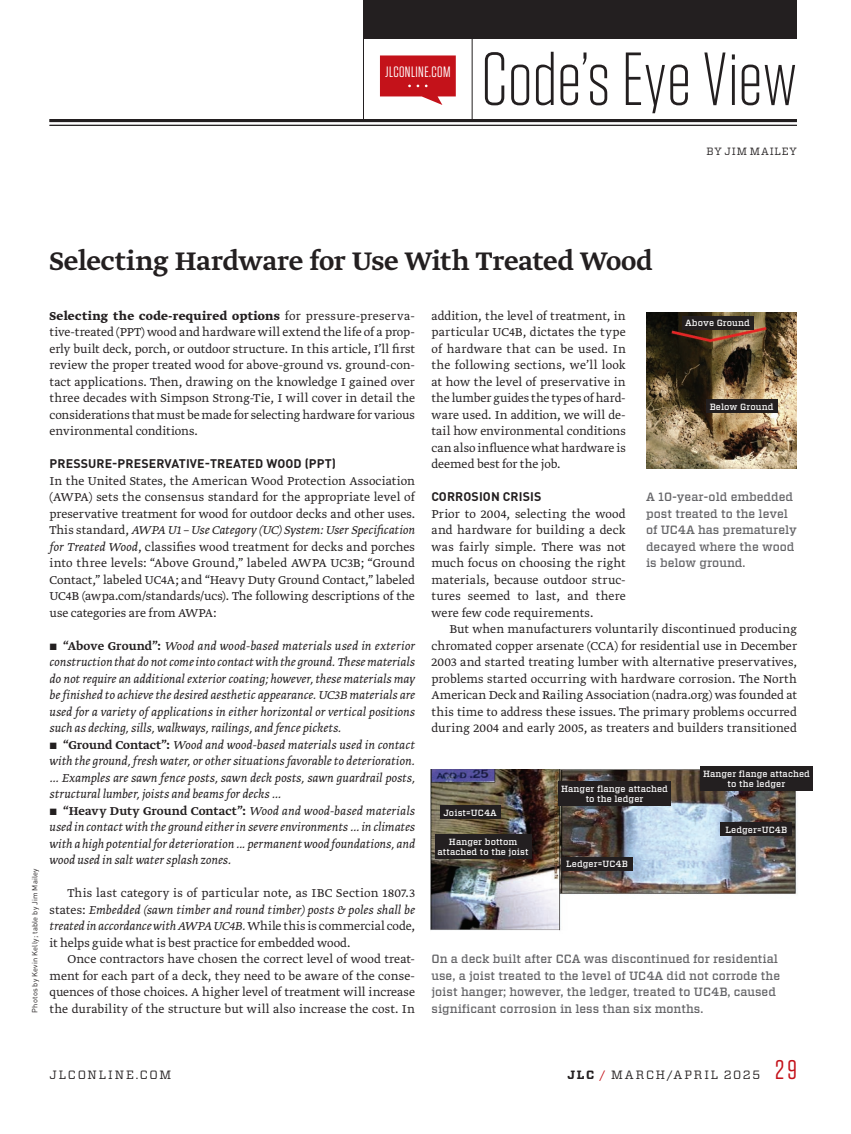
<style>
.page{position:relative;width:851px;height:1134px;background:#fff}
.page>*{position:absolute;margin:0;border:0;box-sizing:border-box;transform-origin:0 0}
.Tagline_-_Tungsten_Light_50_10{font:300 75px "Tungsten";letter-spacing:.005em;color:#231f20}
.Head_-_Greta_Medium_20_19{font:500 30px "Greta Text Std";letter-spacing:-.005em;color:#231f20}
.t1{font:27px "Tungsten";color:#c4121a}
.t2{font:15px "Tungsten";letter-spacing:.03em;color:#fff}
.Body_-_Greta_Light_9_11_Justified{font:300 13.5px/16.5px "Greta Text Std";letter-spacing:.005em;color:#231f20;text-align:justify}
.t3{font:italic 300 13.5px/16.5px "Greta Text Std";letter-spacing:.005em;color:#231f20;text-align:justify}
.Body_-_NoIndent_Greta_Light_9_11_Justifi{font:300 13.5px/16.5px "Greta Text Std";letter-spacing:.01em;color:#231f20;text-align:justify}
.Subhead_-_Dinot_Bold_8_25_11__DEPTS{font:700 12.3px "DINOT";letter-spacing:.01em;color:#231f20}
.Caption_-_Vitesse_Book_8_11_Gray{font:500 12px/16.5px "Vitesse";color:#636366}
.t4{font:12px "Vitesse";letter-spacing:.15em;color:#231f20}
.Byline_-_Vitesse_Book_7_8_4{font:10.5px "Vitesse";letter-spacing:.075em;color:#231f20}
.Xtra_-_Number_-_Vitesse_Bold_6_11{font:500 9px/10.5px "Vitesse";letter-spacing:.01em;color:#fff;text-align:center}
.Credit_-_Dinot_5_7_Left{font:7.5px "DINOT";letter-spacing:.025em;color:#231f20}
.s1{font-weight:700}
.s2{font-style:italic}
.s3{font-weight:400;font-style:normal}
.s4{font-weight:500;font-style:normal}
.s5{color:#c4121a}
</style>
<div class="page">
<div style="left:363px;top:0;width:433px;height:39px;background:#231f20"></div>
<hr style="left:472px;top:38px;width:1px;height:81px;background:#231f20">
<hr style="left:363px;top:0;width:1px;height:119px;background:#231f20">
<svg style="left:380px;top:55px;width:76px;height:50px;background:#cd3940"></svg>
<hr style="left:50px;top:119px;width:747px;height:3px;background:#231f20">
<hr style="left:50px;top:125px;width:747px;height:1px;background:#231f20">
<img style="left:646px;top:312px;width:150px;height:156px">
<img style="left:431px;top:770px;width:366px;height:161px">
<div style="left:681px;top:316px;width:72px;height:14px;background:#231f20"></div>
<div style="left:705px;top:399px;width:72px;height:14px;background:#231f20"></div>
<div style="left:440px;top:806px;width:60px;height:13px;background:#231f20"></div>
<div style="left:435px;top:834px;width:96px;height:25px;background:#231f20"></div>
<div style="left:558px;top:781px;width:112px;height:25px;background:#231f20"></div>
<div style="left:561px;top:857px;width:71px;height:14px;background:#231f20"></div>
<div style="left:720px;top:822px;width:72px;height:14px;background:#231f20"></div>
<div style="left:700px;top:766px;width:112px;height:25px;background:#231f20"></div>
<p class="t2" style="left:385px;top:64px;width:67px">JLCONLINE.COM</p>
<p class="Tagline_-_Tungsten_Light_50_10" style="left:481px;top:41px;width:317px">Code’s Eye View</p>
<p class="Byline_-_Vitesse_Book_7_8_4" style="left:706px;top:144px;width:92px">BY JIM MAILEY</p>
<p class="Credit_-_Dinot_5_7_Left" style="left:30px;top:1013px;width:146px;rotate:-90deg">Photos by Kevin Kelly; table by Jim Mailey</p>
<p class="Head_-_Greta_Medium_20_19" style="left:50px;top:243px;width:604px">Selecting Hardware for Use With Treated Wood</p>
<p class="Body_-_Greta_Light_9_11_Justified" style="left:431px;top:308px;width:196px">addition, the level of treatment, in particular UC4B, dictates the type of hardware that can be used. In the following sections, we’ll look at how the level of preservative in the lumber guides the types of hard&shy;ware used. In addition, we will de&shy;tail how environmental conditions can also influence what hardware is deemed best for the job.</p>
<p class="Subhead_-_Dinot_Bold_8_25_11__DEPTS" style="left:431px;top:488px;width:111px">CORROSION CRISIS</p>
<p class="Body_-_NoIndent_Greta_Light_9_11_Justifi" style="left:431px;top:506px;width:196px">Prior to 2004, selecting the wood and hardware for building a deck was fairly simple. There was not much focus on choosing the right materials, because outdoor struc&shy;tures seemed to last, and there were few code requirements.</p>
<p class="Body_-_Greta_Light_9_11_Justified" style="left:431px;top:621px;width:367px;text-indent:18px">But when manufacturers voluntarily discontinued producing chromated copper arsenate (CCA) for residential use in December 2003 and started treating lumber with alternative preservatives, problems started occurring with hardware corrosion. The North American Deck and Railing Association (nadra.org) was founded at this time to address these issues. The primary problems occurred during 2004 and early 2005, as treaters and builders transitioned</p>
<p class="Body_-_Greta_Light_9_11_Justified" style="left:50px;top:308px;width:367px"><span class="s1">Selecting the code-required options</span> for pressure-preserva&shy;tive-treated (PPT) wood and hardware will extend the life of a prop&shy;erly built deck, porch, or outdoor structure. In this article, I’ll first review the proper treated wood for above-ground vs. ground-con&shy;tact applications. Then, drawing on the knowledge I gained over three decades with Simpson Strong-Tie, I will cover in detail the considerations that must be made for selecting hardware for various environmental conditions.</p>
<p class="Subhead_-_Dinot_Bold_8_25_11__DEPTS" style="left:50px;top:455px;width:288px">PRESSURE-PRESERVATIVE-TREATED WOOD (PPT)</p>
<p class="Body_-_Greta_Light_9_11_Justified" style="left:50px;top:473px;width:367px">In the United States, the American Wood Protection Association (AWPA) sets the consensus standard for the appropriate level of preservative treatment for wood for outdoor decks and other uses.<br>This standard, <span class="s2">AWPA U1 – Use Category (UC) System: User Specification for Treated Wood</span>, classifies wood treatment for decks and porches into three levels: “Above Ground,” labeled AWPA UC3B; “Ground Contact,” labeled UC4A; and “Heavy Duty Ground Contact,” labeled UC4B (awpa.com/standards/ucs). The following descriptions of the use categories are from AWPA:</p>
<p class="t3" style="left:50px;top:638px;width:367px"><span class="s3">▪</span> <span class="s4">“Above Ground”:</span> Wood and wood-based materials used in exterior construction that do not come into contact with the ground. These materials do not require an additional exterior coating; however, these materials may be finished to achieve the desired aesthetic appearance. UC3B materials are used for a variety of applications in either horizontal or vertical positions such as decking, sills, walkways, railings, and fence pickets.</p>
<p class="t3" style="left:50px;top:737px;width:367px"><span class="s3">▪</span> <span class="s4">“Ground Contact”:</span> Wood and wood-based materials used in contact with the ground, fresh water, or other situations favorable to deterioration. ... Examples are sawn fence posts, sawn deck posts, sawn guardrail posts, structural lumber, joists and beams for decks ...</p>
<p class="t3" style="left:50px;top:803px;width:367px"><span class="s3">▪</span> <span class="s4">“Heavy Duty Ground Contact”:</span> Wood and wood-based materials used in contact with the ground either in severe environments ... in climates with a high potential for deterioration ... permanent wood foundations, and wood used in salt water splash zones.</p>
<p class="Body_-_Greta_Light_9_11_Justified" style="left:50px;top:885px;width:367px;text-indent:18px">This last category is of particular note, as IBC Section 1807.3 states: <span class="s2">Embedded (sawn timber and round timber) posts &amp; poles shall be treated in accordance with AWPA UC4B.</span> While this is commercial code, it helps guide what is best practice for embedded wood.</p>
<p class="Body_-_Greta_Light_9_11_Justified" style="left:50px;top:951px;width:367px;text-indent:18px">Once contractors have chosen the correct level of wood treat&shy;ment for each part of a deck, they need to be aware of the conse&shy;quences of those choices. A higher level of treatment will increase the durability of the structure but will also increase the cost. In</p>
<p class="Xtra_-_Number_-_Vitesse_Bold_6_11" style="left:685px;top:318px;width:66px">Above Ground</p>
<p class="Xtra_-_Number_-_Vitesse_Bold_6_11" style="left:709px;top:401px;width:65px">Below Ground</p>
<p class="Caption_-_Vitesse_Book_8_11_Gray" style="left:646px;top:489px;width:152px">A 10-year-old embedded post treated to the level of UC4A has prematurely decayed where the wood is below ground.</p>
<p class="Xtra_-_Number_-_Vitesse_Bold_6_11" style="left:703px;top:769px;width:108px">Hanger flange attached to the ledger</p>
<p class="Xtra_-_Number_-_Vitesse_Bold_6_11" style="left:561px;top:783px;width:108px">Hanger flange attached to the ledger</p>
<p class="Xtra_-_Number_-_Vitesse_Bold_6_11" style="left:443px;top:808px;width:55px">Joist=UC4A</p>
<p class="Xtra_-_Number_-_Vitesse_Bold_6_11" style="left:437px;top:836px;width:92px">Hanger bottom attached to the joist</p>
<p class="Xtra_-_Number_-_Vitesse_Bold_6_11" style="left:725px;top:824px;width:63px">Ledger=UC4B</p>
<p class="Xtra_-_Number_-_Vitesse_Bold_6_11" style="left:566px;top:859px;width:63px">Ledger=UC4B</p>
<p class="Caption_-_Vitesse_Book_8_11_Gray" style="left:431px;top:951px;width:350px">On a deck built after CCA was discontinued for residential use, a joist treated to the level of UC4A did not corrode the joist hanger; however, the ledger, treated to UC4B, caused significant corrosion in less than six months.</p>
<p class="t4" style="left:50px;top:1066px;width:123px">JLCONLINE.COM</p>
<p class="t4" style="left:567px;top:1066px;width:194px"><span class="s1">JLC</span> <span class="s5">/</span> MARCH/APRIL 2025</p>
<h3 class="t1" style="left:775px;top:1055px;width:23px">29</h3>
</div>
